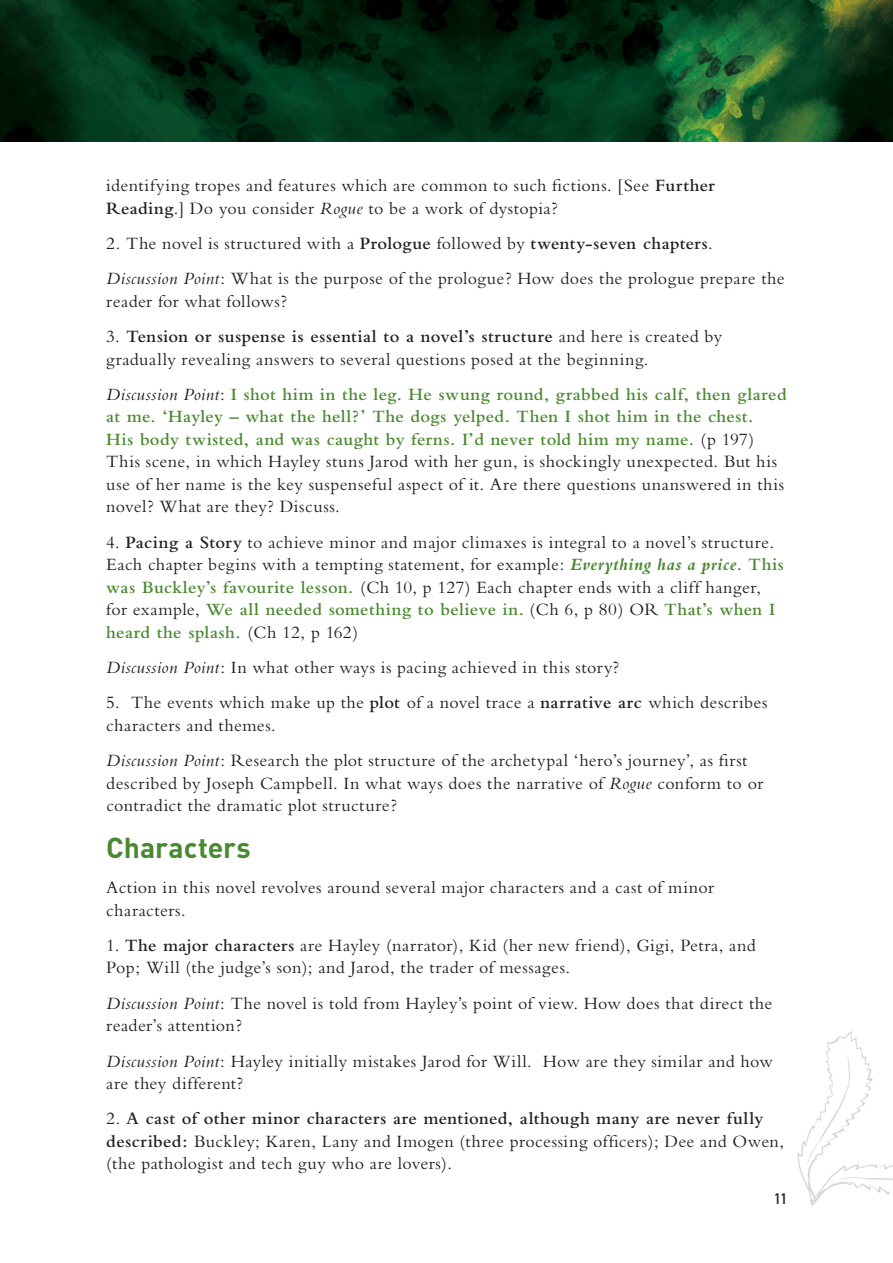
<style>
.page{position:relative;width:893px;height:1263px;background:#fff}
.page>*{position:absolute;margin:0;border:0;box-sizing:border-box;transform-origin:0 0}
.Small_Heading{font:700 28.5px "DIN";letter-spacing:-.005em;color:#49892f}
.Body{font:18px/22.5px "Bembo";letter-spacing:.02em;color:#231f20}
.t1{font:700 15px "DIN Alternate";color:#231f20}
.s1{font-weight:600}
.s2{font-style:italic}
.s3{font-weight:600;color:#49892f}
.s4{font-weight:700;font-style:italic;color:#49892f}
</style>
<div class="page">
<img style="left:797px;top:1031px;width:76px;height:161px">
<img style="left:809px;top:1105px;width:84px;height:101px">
<img style="left:0;top:0;width:893px;height:141px">
<p class="Body" style="left:106px;top:174px;width:610px">identifying tropes and features which are common to such fictions. [See <span class="s1">Further<br>Reading</span>.] Do you consider <span class="s2">Rogue</span> to be a work of dystopia?</p>
<p class="Body" style="left:106px;top:232px;width:608px">2. The novel is structured with a <span class="s1">Prologue</span> followed by <span class="s1">twenty-seven chapters</span>.</p>
<p class="Body" style="left:106px;top:267px;width:680px"><span class="s2">Discussion Point</span>: What is the purpose of the prologue? How does the prologue prepare the reader for what follows?</p>
<p class="Body" style="left:106px;top:325px;width:617px">3. <span class="s1">Tension or suspense is essential to a novel’s structure</span> and here is created by gradually revealing answers to several questions posed at the beginning.</p>
<p class="Body" style="left:106px;top:383px;width:682px"><span class="s2">Discussion Point</span>: <span class="s3">I shot him in the leg. He swung round, grabbed his calf, then glared at me. ‘Hayley – what the hell?’ The dogs yelped. Then I shot him in the chest.<br>His body twisted, and was caught by ferns. I’d never told him my name.</span> (p 197)<br>This scene, in which Hayley stuns Jarod with her gun, is shockingly unexpected. But his use of her name is the key suspenseful aspect of it. Are there questions unanswered in this novel? What are they? Discuss.</p>
<p class="Body" style="left:106px;top:530px;width:679px">4. <span class="s1">Pacing a Story</span> to achieve minor and major climaxes is integral to a novel’s structure.<br>Each chapter begins with a tempting statement, for example: <span class="s4">Everything has a price</span><span class="s3">. This was Buckley’s favourite lesson.</span> (Ch 10, p 127) Each chapter ends with a cliff hanger, for example, <span class="s3">We all needed something to believe in.</span> (Ch 6, p 80) OR <span class="s3">That’s when I heard the splash.</span> (Ch 12, p 162)</p>
<p class="Body" style="left:106px;top:656px;width:514px"><span class="s2">Discussion Point</span>: In what other ways is pacing achieved in this story?</p>
<p class="Body" style="left:106px;top:691px;width:663px">5. The events which make up the <span class="s1">plot</span> of a novel trace a <span class="s1">narrative arc</span> which describes characters and themes.</p>
<p class="Body" style="left:106px;top:749px;width:658px"><span class="s2">Discussion Point</span>: Research the plot structure of the archetypal ‘hero’s journey’, as first described by Joseph Campbell. In what ways does the narrative of <span class="s2">Rogue</span> conform to or contradict the dramatic plot structure?</p>
<p class="Small_Heading" style="left:106px;top:829px;width:146px">Characters</p>
<p class="Body" style="left:106px;top:876px;width:609px">Action in this novel revolves around several major characters and a cast of minor characters.</p>
<p class="Body" style="left:106px;top:934px;width:651px">1. <span class="s1">The major characters</span> are Hayley (narrator), Kid (her new friend), Gigi, Petra, and<br>Pop; Will (the judge’s son); and Jarod, the trader of messages.</p>
<p class="Body" style="left:106px;top:991px;width:668px"><span class="s2">Discussion Point</span>: The novel is told from Hayley’s point of view. How does that direct the reader’s attention?</p>
<p class="Body" style="left:106px;top:1049px;width:668px"><span class="s2">Discussion Point</span>: Hayley initially mistakes Jarod for Will. How are they similar and how are they different?</p>
<p class="Body" style="left:106px;top:1107px;width:679px">2. <span class="s1">A cast of other minor characters are mentioned, although many are never fully described:</span> Buckley; Karen, Lany and Imogen (three processing officers); Dee and Owen, (the pathologist and tech guy who are lovers).</p>
<p class="t1" style="left:774px;top:1188px;width:15px">11</p>
</div>
